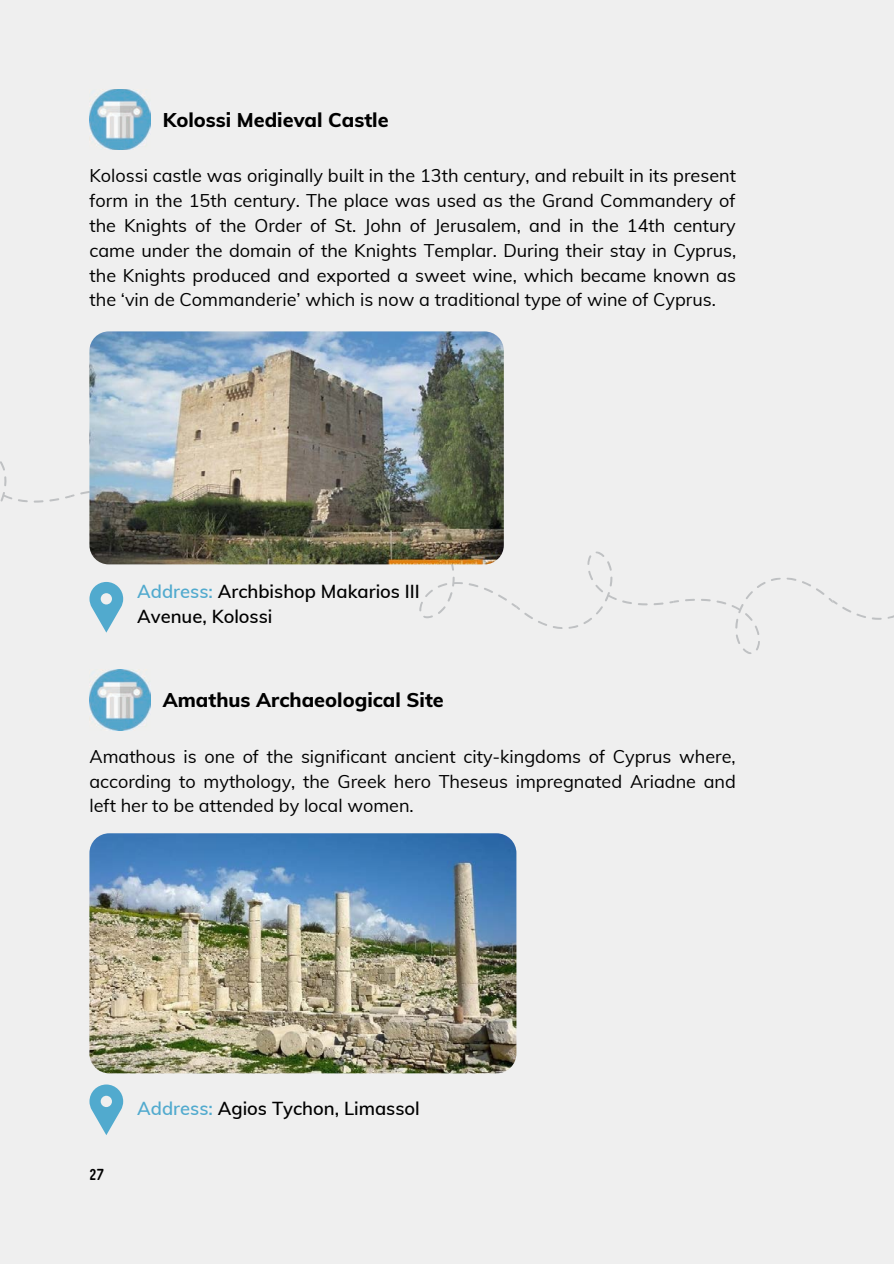
<style>
.page{position:relative;width:894px;height:1264px;background:#fff}
.page>*{position:absolute;margin:0;border:0;box-sizing:border-box;transform-origin:0 0}
.t1{font:800 19.95px "Muli";color:#000}
.t2{font:600 18.45px/24.8px "Muli";color:#000}
.t3{font:18px/24.8px "Muli";color:#000;text-align:justify}
.t4{font:15.15px "Sailors";color:#000}
.s1{color:#51aace}
</style>
<div class="page">
<div style="left:0;top:0;width:893px;height:1263px;background:#efefef"></div>
<img style="left:89px;top:89px;width:61px;height:61px">
<svg style="left:89px;top:582px;width:34px;height:50px"></svg>
<img style="left:89px;top:669px;width:61px;height:61px">
<svg style="left:89px;top:1084px;width:34px;height:51px"></svg>
<img style="left:89px;top:833px;width:427px;height:240px">
<svg style="left:653px;top:602px;width:10px;height:3px"></svg>
<svg style="left:638px;top:603px;width:9px;height:2px"></svg>
<svg style="left:622px;top:600px;width:9px;height:4px"></svg>
<svg style="left:568px;top:551px;width:48px;height:78px"></svg>
<svg style="left:450px;top:564px;width:4px;height:6px"></svg>
<svg style="left:419px;top:576px;width:143px;height:53px"></svg>
<svg style="left:701px;top:599px;width:9px;height:2px"></svg>
<svg style="left:716px;top:578px;width:64px;height:76px"></svg>
<svg style="left:669px;top:599px;width:25px;height:4px"></svg>
<svg style="left:872px;top:617px;width:9px;height:2px"></svg>
<svg style="left:887px;top:615px;width:6px;height:4px"></svg>
<svg style="left:786px;top:577px;width:79px;height:41px"></svg>
<svg style="left:49px;top:498px;width:10px;height:3px"></svg>
<svg style="left:0;top:461px;width:5px;height:9px"></svg>
<svg style="left:4px;top:476px;width:2px;height:10px"></svg>
<svg style="left:34px;top:500px;width:9px;height:2px"></svg>
<svg style="left:18px;top:499px;width:10px;height:3px"></svg>
<svg style="left:1px;top:492px;width:11px;height:9px"></svg>
<svg style="left:65px;top:491px;width:24px;height:7px"></svg>
<img style="left:89px;top:331px;width:414px;height:233px">
<p class="t1" style="left:163px;top:106px;width:227px">Kolossi Medieval Castle</p>
<p class="t3" style="left:89px;top:163px;width:648px">Kolossi castle was originally built in the 13th century, and rebuilt in its present form in the 15th century. The place was used as the Grand Commandery of the Knights of the Order of St. John of Jerusalem, and in the 14th century came under the domain of the Knights Templar. During their stay in Cyprus, the Knights produced and exported a sweet wine, which became known as the ‘vin de Commanderie’ which is now a traditional type of wine of Cyprus.</p>
<p class="t2" style="left:137px;top:579px;width:284px"><span class="s1">Address:</span> Archbishop Makarios III<br>Avenue, Kolossi</p>
<p class="t1" style="left:163px;top:687px;width:282px">Amathus Archaeological Site</p>
<p class="t3" style="left:89px;top:743px;width:647px">Amathous is one of the significant ancient city-kingdoms of Cyprus where, according to mythology, the Greek hero Theseus impregnated Ariadne and left her to be attended by local women.</p>
<p class="t4" style="left:89px;top:1168px;width:16px">27</p>
<p class="t2" style="left:137px;top:1095px;width:284px"><span class="s1">Address:</span> Agios Tychon, Limassol</p>
</div>
